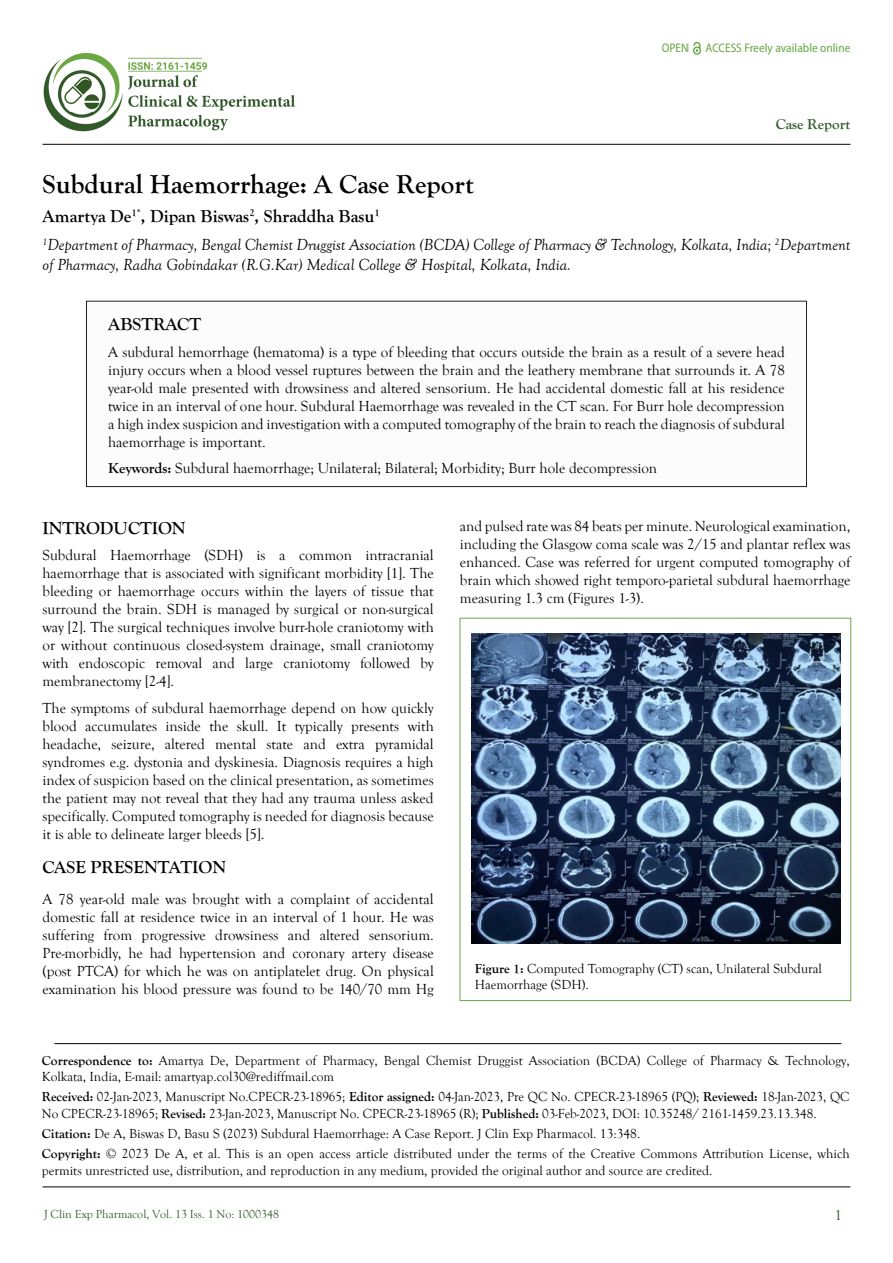
<style>
.page{position:relative;width:893px;height:1263px;background:#fff}
.page>*{position:absolute;margin:0;border:0;box-sizing:border-box;transform-origin:0 0}
.t1{font:700 27px "Goudy Old Style T";color:#000}
.t2{font:700 18px "Goudy Old Style T";color:#000}
.t3{font:italic 16.5px/19.8px "Goudy Old Style T";color:#000}
.Body_Text_First_Inde{font:15px/18px "Goudy Old Style T";color:#000;text-align:justify}
.t4{font:700 15px "Goudy Old Style T";color:#2f5b28}
.t5{font:15px "Goudy Old Style T";color:#2f5b28}
.t6{font:13.5px/16.2px "Goudy Old Style T";color:#000}
.t7{font:12.45px "Myriad Variable Concept";color:#67a747}
.t8{font:12px "Goudy Old Style T";color:#2f5b28}
.s1{font-weight:700}
</style>
<div class="page">
<img style="left:43px;top:52px;width:252px;height:80px">
<hr style="left:43px;top:144px;width:807px;height:1px;background:#000">
<hr style="left:43px;top:1186px;width:807px;height:1px;background:#000">
<hr style="left:54px;top:1043px;width:787px;height:1px;background:#000">
<img style="left:692px;top:42px;width:10px;height:13px">
<div style="left:86px;top:301px;width:721px;height:186px;border:1px solid #231f20"></div>
<div style="left:460px;top:618px;width:391px;height:382px;border:1px solid #67a747"></div>
<img style="left:472px;top:633px;width:368px;height:310px">
<p class="t7" style="left:662px;top:40px;width:28px">OPEN</p>
<p class="t7" style="left:706px;top:40px;width:146px">ACCESS Freely available online</p>
<p class="t4" style="left:776px;top:116px;width:76px">Case Report</p>
<p class="t1" style="left:43px;top:169px;width:433px">Subdural Haemorrhage: A Case Report</p>
<p class="t2" style="left:43px;top:206px;width:339px">Amartya De<sup>1*</sup>, Dipan Biswas<sup>2</sup>, Shraddha Basu<sup>1</sup></p>
<p class="t3" style="left:43px;top:235px;width:809px"><sup>1</sup>Department of Pharmacy, Bengal Chemist Druggist Association (BCDA) College of Pharmacy &amp; Technology, Kolkata, India; <sup>2</sup>Department of Pharmacy, Radha Gobindakar (R.G.Kar) Medical College &amp; Hospital, Kolkata, India.</p>
<p class="t2" style="left:108px;top:314px;width:94px">ABSTRACT</p>
<p class="Body_Text_First_Inde" style="left:108px;top:343px;width:678px">A subdural hemorrhage (hematoma) is a type of bleeding that occurs outside the brain as a result of a severe head injury occurs when a blood vessel ruptures between the brain and the leathery membrane that surrounds it. A 78 year-old male presented with drowsiness and altered sensorium. He had accidental domestic fall at his residence twice in an interval of one hour. Subdural Haemorrhage was revealed in the CT scan. For Burr hole decompression a high index suspicion and investigation with a computed tomography of the brain to reach the diagnosis of subdural haemorrhage is important.</p>
<p class="Body_Text_First_Inde" style="left:108px;top:460px;width:551px"><span class="s1">Keywords:</span> Subdural haemorrhage; Unilateral; Bilateral; Morbidity; Burr hole decompression</p>
<p class="t2" style="left:43px;top:518px;width:145px">INTRODUCTION</p>
<p class="Body_Text_First_Inde" style="left:43px;top:547px;width:393px">Subdural Haemorrhage (SDH) is a common intracranial haemorrhage that is associated with significant morbidity [1]. The bleeding or haemorrhage occurs within the layers of tissue that surround the brain. SDH is managed by surgical or non-surgical way [2]. The surgical techniques involve burr-hole craniotomy with or without continuous closed-system drainage, small craniotomy with endoscopic removal and large craniotomy followed by membranectomy [2-4].</p>
<p class="Body_Text_First_Inde" style="left:43px;top:699px;width:393px">The symptoms of subdural haemorrhage depend on how quickly blood accumulates inside the skull. It typically presents with headache, seizure, altered mental state and extra pyramidal syndromes e.g. dystonia and dyskinesia. Diagnosis requires a high index of suspicion based on the clinical presentation, as sometimes the patient may not reveal that they had any trauma unless asked specifically. Computed tomography is needed for diagnosis because it is able to delineate larger bleeds [5].</p>
<p class="t2" style="left:43px;top:857px;width:185px">CASE PRESENTATION</p>
<p class="Body_Text_First_Inde" style="left:43px;top:890px;width:393px">A 78 year-old male was brought with a complaint of accidental domestic fall at residence twice in an interval of 1 hour. He was suffering from progressive drowsiness and altered sensorium.<br>Pre-morbidly, he had hypertension and coronary artery disease (post PTCA) for which he was on antiplatelet drug. On physical examination his blood pressure was found to be 140/70 mm Hg</p>
<p class="Body_Text_First_Inde" style="left:460px;top:517px;width:392px">and pulsed rate was 84 beats per minute. Neurological examination, including the Glasgow coma scale was 2/15 and plantar reflex was enhanced. Case was referred for urgent computed tomography of brain which showed right temporo-parietal subdural haemorrhage measuring 1.3 cm (Figures 1-3).</p>
<p class="t6" style="left:475px;top:961px;width:349px"><span class="s1">Figure 1:</span> Computed Tomography (CT) scan, Unilateral Subdural<br>Haemorrhage (SDH).</p>
<p class="t6" style="left:42px;top:1052px;width:809px"><span class="s1">Correspondence to:</span> Amartya De, Department of Pharmacy, Bengal Chemist Druggist Association (BCDA) College of Pharmacy &amp; Technology,<br>Kolkata, India, E-mail: amartyap.col30@rediffmail.com</p>
<p class="t6" style="left:42px;top:1089px;width:809px"><span class="s1">Received:</span> 02-Jan-2023, Manuscript No.CPECR-23-18965; <span class="s1">Editor assigned:</span> 04-Jan-2023, Pre QC No. CPECR-23-18965 (PQ); <span class="s1">Reviewed:</span> 18-Jan-2023, QC<br>No CPECR-23-18965; <span class="s1">Revised:</span> 23-Jan-2023, Manuscript No. CPECR-23-18965 (R); <span class="s1">Published:</span> 03-Feb-2023, DOI: 10.35248/ 2161-1459.23.13.348.</p>
<p class="t6" style="left:42px;top:1124px;width:809px;line-height:20.4px"><span class="s1">Citation:</span> De A, Biswas D, Basu S (2023) Subdural Haemorrhage: A Case Report. J Clin Exp Pharmacol. 13:348.<br><span class="s1">Copyright:</span> © 2023 De A, et al. This is an open access article distributed under the terms of the Creative Commons Attribution License, which</p>
<p class="t6" style="left:42px;top:1162px;width:672px">permits unrestricted use, distribution, and reproduction in any medium, provided the original author and source are credited.</p>
<p class="t8" style="left:44px;top:1207px;width:237px">J Clin Exp Pharmacol, Vol. 13 Iss. 1 No: 1000348</p>
<p class="t5" style="left:834px;top:1207px;width:9px">1</p>
</div>
